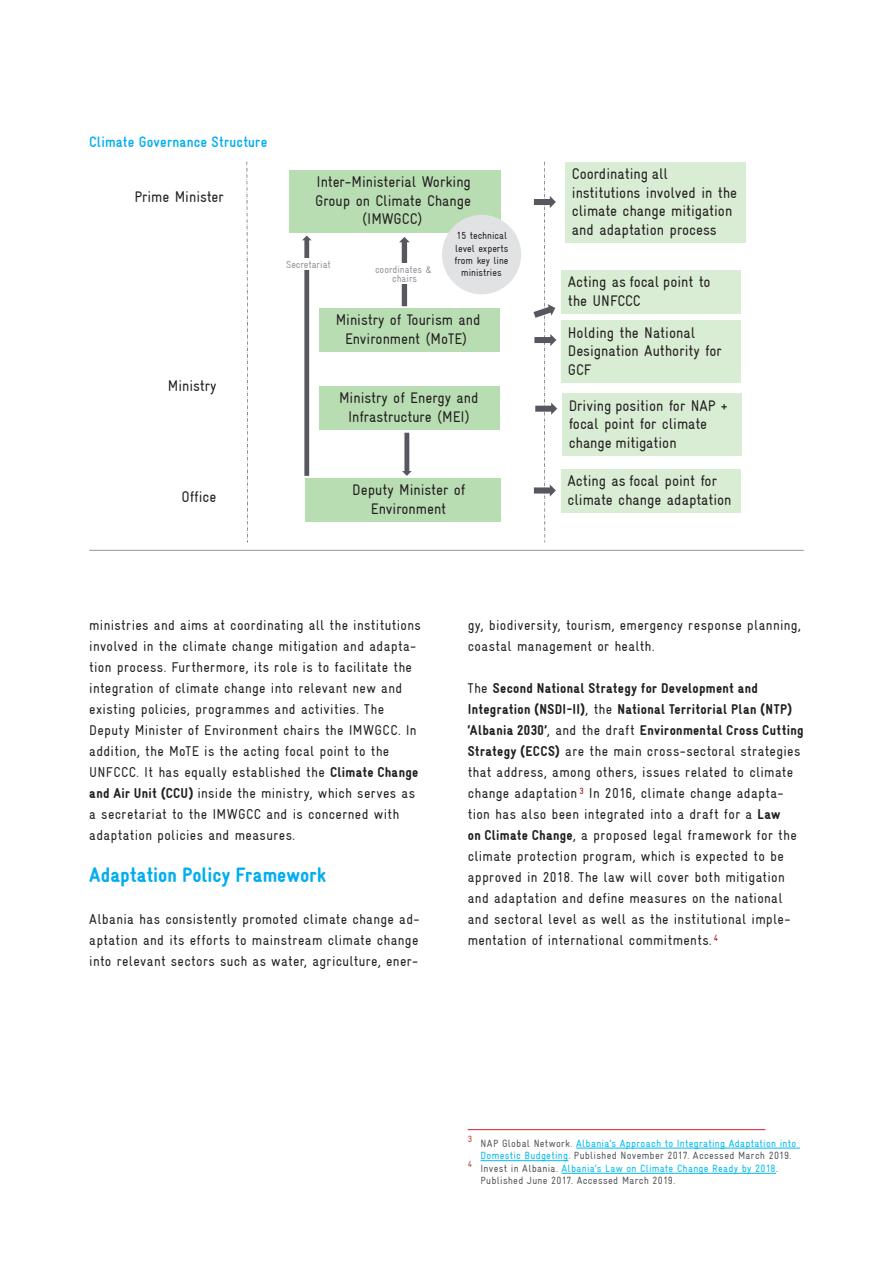
<style>
.page{position:relative;width:893px;height:1263px;background:#fff}
.page>*{position:absolute;margin:0;border:0;box-sizing:border-box;transform-origin:0 0}
.t1{font:900 condensed 21px "Gravur";color:#00aeef}
.t2{font:condensed 15.45px/18.5px "Gravur";color:#231f20}
.t3{font:700 condensed 15px "Gravur";letter-spacing:.01em;color:#00aeef}
.t4{font:condensed 14.25px/21px "Gravur";letter-spacing:.025em;color:#231f20}
.t5{font:900 14.25px/21px "Gravur Condensed";letter-spacing:.02em;color:#231f20}
.t6{font:condensed 10.5px "Gravur";letter-spacing:.025em;color:#00baf1}
.t7{font:condensed 10.5px "Gravur";letter-spacing:.03em;color:#57585a}
.t8{font:condensed 10.2px/12.3px "Gravur";color:#231f20;text-align:center}
.t9{font:condensed 10.2px/9.3px "Gravur";color:#929497;text-align:center}
.s1{font-family:"Gravur Condensed";font-weight:900;font-stretch:normal}
.s2{font-family:"Gravur";font-weight:400;font-stretch:condensed}
.s3{color:#57585a}
.s4{color:#00baf1}
</style>
<div class="page">
<svg style="left:399px;top:237px;width:11px;height:69px"></svg>
<div style="left:377px;top:263px;width:42px;height:20px;background:#fff"></div>
<svg style="left:302px;top:236px;width:10px;height:240px"></svg>
<div style="left:285px;top:258px;width:48px;height:12px;background:#fff"></div>
<div style="left:289px;top:170px;width:212px;height:62px;background:#b9ddb3"></div>
<div style="left:562px;top:270px;width:179px;height:43px;background:#d9ecd4"></div>
<div style="left:320px;top:308px;width:180px;height:44px;background:#b9ddb3"></div>
<div style="left:561px;top:469px;width:180px;height:43px;background:#d9ecd4"></div>
<div style="left:305px;top:478px;width:196px;height:44px;background:#b9ddb3"></div>
<div style="left:566px;top:162px;width:180px;height:80px;background:#d9ecd4"></div>
<svg style="left:247px;top:162px;width:1px;height:380px"></svg>
<div style="left:442px;top:215px;width:79px;height:79px;background:#e1e2e4;border-radius:50%"></div>
<svg style="left:402px;top:433px;width:10px;height:43px"></svg>
<div style="left:562px;top:320px;width:179px;height:63px;background:#d9ecd4"></div>
<div style="left:320px;top:386px;width:180px;height:43px;background:#b9ddb3"></div>
<div style="left:563px;top:393px;width:179px;height:62px;background:#d9ecd4"></div>
<svg style="left:533px;top:162px;width:24px;height:381px"></svg>
<hr style="left:89px;top:550px;width:715px;height:1px;background:#939598">
<hr style="left:468px;top:1129px;width:297px;height:1px;background:#d81c23">
<hr style="left:576px;top:1148px;width:224px;height:1px;background:#00baf1">
<hr style="left:480px;top:1160px;width:88px;height:1px;background:#00baf1">
<hr style="left:562px;top:1173px;width:214px;height:1px;background:#00baf1">
<p class="t3" style="left:89px;top:134px;width:180px">Climate Governance Structure</p>
<p class="t2" style="left:134px;top:187px;width:91px">Prime Minister</p>
<p class="t2" style="left:168px;top:376px;width:50px">Ministry</p>
<p class="t2" style="left:182px;top:487px;width:36px">Office</p>
<p class="t2" style="left:315px;top:173px;width:157px;text-align:center">Inter-Ministerial Working<br>Group on Climate Change (IMWGCC)</p>
<p class="t9" style="left:286px;top:259px;width:46px">Secretariat</p>
<p class="t9" style="left:375px;top:264px;width:58px">coordinates &amp; chairs</p>
<p class="t8" style="left:454px;top:230px;width:56px">15 technical level experts from key line ministries</p>
<p class="t2" style="left:336px;top:311px;width:146px;text-align:center">Ministry of Tourism and<br>Environment (MoTE)</p>
<p class="t2" style="left:572px;top:164px;width:167px">Coordinating all institutions involved in the climate change mitigation and adaptation process</p>
<p class="t2" style="left:568px;top:273px;width:144px">Acting as focal point to the UNFCCC</p>
<p class="t2" style="left:568px;top:323px;width:155px">Holding the National<br>Designation Authority for<br>GCF</p>
<p class="t2" style="left:339px;top:389px;width:141px;text-align:center">Ministry of Energy and<br>Infrastructure (MEI)</p>
<p class="t2" style="left:569px;top:396px;width:161px">Driving position for NAP + focal point for climate change mitigation</p>
<p class="t2" style="left:352px;top:481px;width:115px;text-align:center">Deputy Minister of<br>Environment</p>
<p class="t2" style="left:568px;top:472px;width:165px">Acting as focal point for climate change adaptation</p>
<p class="t4" style="left:89px;top:615px;width:333px">ministries and aims at coordinating all the institutions involved in the climate change mitigation and adapta&shy;tion process. Furthermore, its role is to facilitate the integration of climate change into relevant new and existing policies, programmes and activities. The Deputy Minister of Environment chairs the IMWGCC. In addition, the MoTE is the acting focal point to the UNFCCC. It has equally established the <span class="s1">Climate Change and Air Unit (CCU)</span> inside the ministry, which serves as a secretariat to the IMWGCC and is concerned with adaptation policies and measures.</p>
<h1 class="t1" style="left:89px;top:863px;width:238px">Adaptation Policy Framework</h1>
<p class="t4" style="left:89px;top:909px;width:332px;text-align:justify">Albania has consistently promoted climate change ad&shy;aptation and its efforts to mainstream climate change into relevant sectors such as water, agriculture, ener-</p>
<p class="t4" style="left:468px;top:615px;width:335px">gy, biodiversity, tourism, emergency response planning, coastal management or health.</p>
<p class="t5" style="left:468px;top:678px;width:337px"><span class="s2">The</span> Second National Strategy for Development and<br>Integration (NSDI-II)<span class="s2">, the</span> National Territorial Plan (NTP) ‘Albania 2030’<span class="s2">, and the draft</span> Environmental Cross Cutting</p>
<p class="t4" style="left:468px;top:741px;width:334px"><span class="s1">Strategy (ECCS)</span> are the main cross-sectoral strategies that address, among others, issues related to climate change adaptation <sup>3</sup> In 2016, climate change adapta&shy;tion has also been integrated into a draft for a <span class="s1">Law<br>on Climate Change</span>, a proposed legal framework for the climate protection program, which is expected to be approved in 2018. The law will cover both mitigation and adaptation and define measures on the national and sectoral level as well as the institutional imple&shy;mentation of international commitments. <sup>4</sup></p>
<p class="t6" style="left:468px;top:1137px;width:330px"><sup>3</sup> <span class="s3">NAP Global Network.</span> Albania’s Approach to Integrating Adaptation into</p>
<p class="t7" style="left:480px;top:1149px;width:312px"><span class="s4">Domestic Budgeting</span>. Published November 2017. Accessed March 2019.</p>
<p class="t6" style="left:468px;top:1162px;width:312px"><sup>4</sup> <span class="s3">Invest in Albania.</span> Albania’s Law on Climate Change Ready by 2018<span class="s3">.</span></p>
<p class="t7" style="left:480px;top:1175px;width:196px">Published June 2017. Accessed March 2019.</p>
</div>
